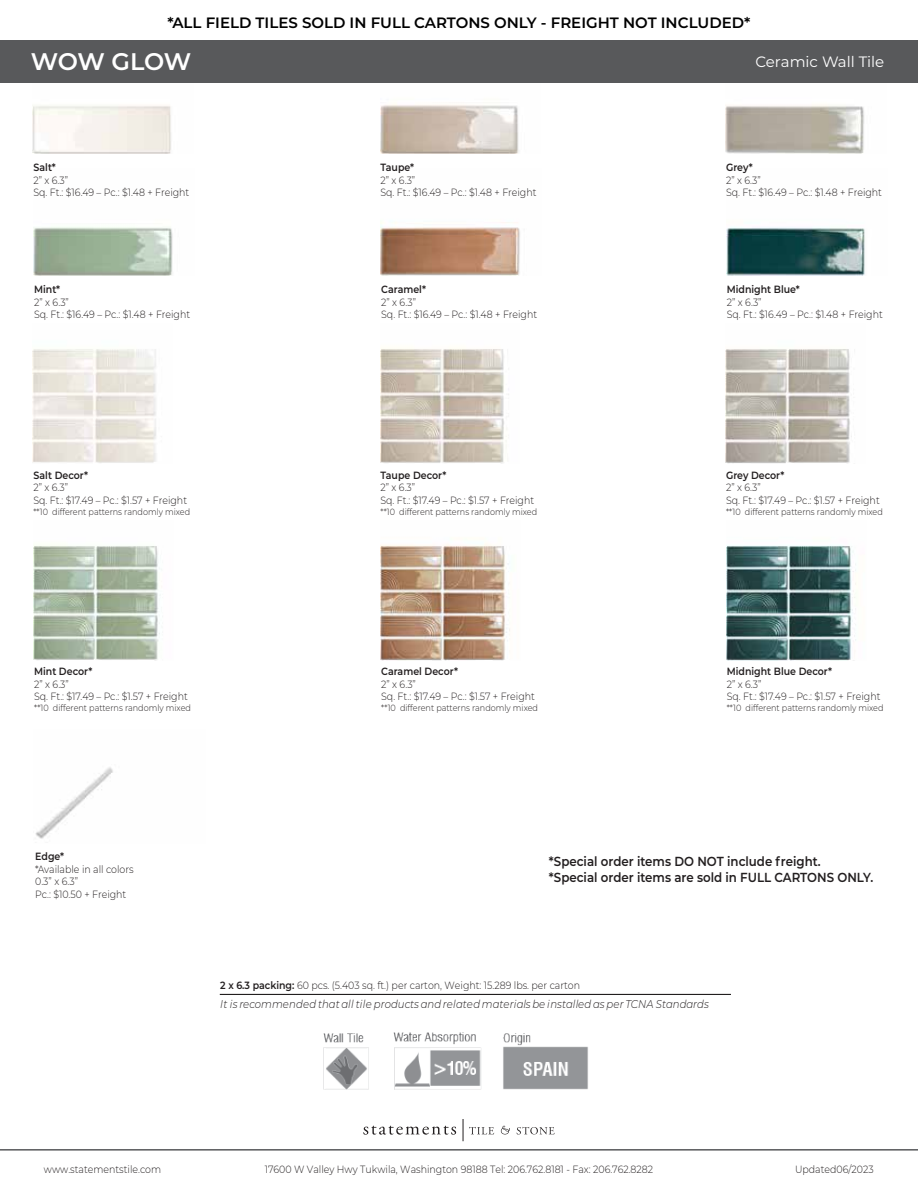
<style>
.page{position:relative;width:918px;height:1188px;background:#fff}
.page>*{position:absolute;margin:0;border:0;box-sizing:border-box;transform-origin:0 0}
.t1{font:600 24px "Montserrat";letter-spacing:-.02em;color:#fff}
.t2{font:600 15px "Montserrat";color:#000}
.t3{font:15px "Montserrat";color:#fff}
.t4{font:600 13.05px/15.8px "Montserrat";color:#231f20;scale:.9 1}
.t5{font:italic 300 11.25px "Montserrat";letter-spacing:.005em;color:#231f20;scale:.9 1}
.t6{font:300 10.5px/12.6px "Montserrat";color:#231f20;scale:.9 1}
.t7{font:600 10.5px "Montserrat";color:#231f20;scale:.9 1}
.t8{font:300 9px "Montserrat";color:#231f20;scale:.9 1}
.s1{font-weight:600}
</style>
<div class="page">
<img style="left:381px;top:222px;width:139px;height:54px">
<img style="left:726px;top:227px;width:139px;height:49px">
<img style="left:34px;top:227px;width:139px;height:49px">
<img style="left:380px;top:104px;width:139px;height:50px">
<img style="left:726px;top:105px;width:138px;height:49px">
<img style="left:33px;top:105px;width:138px;height:49px">
<img style="left:33px;top:349px;width:123px;height:114px">
<img style="left:35px;top:767px;width:78px;height:72px">
<div style="left:0;top:40px;width:918px;height:43px;background:#58595b"></div>
<hr style="left:0;top:1149px;width:918px;height:2px;background:#58595b">
<svg style="left:363px;top:1126px;width:93px;height:9px"></svg>
<svg style="left:501px;top:1126px;width:9px;height:8px"></svg>
<svg style="left:517px;top:1127px;width:38px;height:7px"></svg>
<svg style="left:463px;top:1119px;width:31px;height:22px"></svg>
<img style="left:380px;top:348px;width:129px;height:116px">
<img style="left:726px;top:349px;width:126px;height:115px">
<img style="left:34px;top:545px;width:126px;height:115px">
<img style="left:381px;top:543px;width:129px;height:117px">
<img style="left:726px;top:545px;width:130px;height:115px">
<hr style="left:220px;top:994px;width:511px;height:1px;background:#221f1f">
<img style="left:323px;top:1032px;width:265px;height:58px">
<h2 class="t2" style="left:168px;top:12px;width:584px">*ALL FIELD TILES SOLD IN FULL CARTONS ONLY - FREIGHT NOT INCLUDED*</h2>
<h1 class="t1" style="left:31px;top:44px;width:162px">WOW GLOW</h1>
<h2 class="t3" style="left:755px;top:51px;width:130px">Ceramic Wall Tile</h2>
<p class="t7" style="left:33px;top:160px;width:26px">Salt*</p>
<p class="t6" style="left:33px;top:173px;width:175px">2” x 6.3”<br>Sq. Ft.: $16.49 – Pc.: $1.48 + Freight</p>
<p class="t7" style="left:380px;top:160px;width:39px">Taupe*</p>
<p class="t6" style="left:380px;top:173px;width:175px">2” x 6.3”<br>Sq. Ft.: $16.49 – Pc.: $1.48 + Freight</p>
<p class="t7" style="left:726px;top:160px;width:31px">Grey*</p>
<p class="t6" style="left:726px;top:173px;width:175px">2” x 6.3”<br>Sq. Ft.: $16.49 – Pc.: $1.48 + Freight</p>
<p class="t7" style="left:34px;top:282px;width:30px">Mint*</p>
<p class="t6" style="left:34px;top:296px;width:175px">2” x 6.3”<br>Sq. Ft.: $16.49 – Pc.: $1.48 + Freight</p>
<p class="t7" style="left:381px;top:282px;width:51px">Caramel*</p>
<p class="t6" style="left:381px;top:296px;width:175px">2” x 6.3”<br>Sq. Ft.: $16.49 – Pc.: $1.48 + Freight</p>
<p class="t7" style="left:727px;top:282px;width:83px">Midnight Blue*</p>
<p class="t6" style="left:727px;top:296px;width:175px">2” x 6.3”<br>Sq. Ft.: $16.49 – Pc.: $1.48 + Freight</p>
<p class="t7" style="left:33px;top:468px;width:62px">Salt Decor*</p>
<p class="t6" style="left:33px;top:481px;width:172px">2” x 6.3”<br>Sq. Ft.: $17.49 – Pc.: $1.57 + Freight</p>
<p class="t8" style="left:33px;top:506px;width:176px">**10 different patterns randomly mixed</p>
<p class="t7" style="left:380px;top:468px;width:75px">Taupe Decor*</p>
<p class="t6" style="left:380px;top:481px;width:172px">2” x 6.3”<br>Sq. Ft.: $17.49 – Pc.: $1.57 + Freight</p>
<p class="t8" style="left:380px;top:506px;width:176px">**10 different patterns randomly mixed</p>
<p class="t7" style="left:726px;top:468px;width:66px">Grey Decor*</p>
<p class="t6" style="left:726px;top:481px;width:172px">2” x 6.3”<br>Sq. Ft.: $17.49 – Pc.: $1.57 + Freight</p>
<p class="t8" style="left:726px;top:506px;width:176px">**10 different patterns randomly mixed</p>
<p class="t7" style="left:34px;top:664px;width:66px">Mint Decor*</p>
<p class="t6" style="left:34px;top:677px;width:172px">2” x 6.3”<br>Sq. Ft.: $17.49 – Pc.: $1.57 + Freight</p>
<p class="t8" style="left:34px;top:702px;width:176px">**10 different patterns randomly mixed</p>
<p class="t7" style="left:381px;top:664px;width:87px">Caramel Decor*</p>
<p class="t6" style="left:381px;top:677px;width:172px">2” x 6.3”<br>Sq. Ft.: $17.49 – Pc.: $1.57 + Freight</p>
<p class="t8" style="left:381px;top:702px;width:176px">**10 different patterns randomly mixed</p>
<p class="t7" style="left:727px;top:664px;width:119px">Midnight Blue Decor*</p>
<p class="t6" style="left:727px;top:677px;width:172px">2” x 6.3”<br>Sq. Ft.: $17.49 – Pc.: $1.57 + Freight</p>
<p class="t8" style="left:727px;top:702px;width:176px">**10 different patterns randomly mixed</p>
<p class="t7" style="left:35px;top:849px;width:34px">Edge*</p>
<p class="t6" style="left:35px;top:862px;width:111px">*Available in all colors<br>0.3” x 6.3”<br>Pc.: $10.50 + Freight</p>
<p class="t4" style="left:549px;top:853px;width:362px">*Special order items DO NOT include freight.<br>*Special order items are sold in FULL CARTONS ONLY.</p>
<p class="t6" style="left:220px;top:979px;width:401px"><span class="s1">2 x 6.3 packing:</span> 60 pcs. (5.403 sq. ft.) per carton, Weight: 15.289 lbs. per carton</p>
<p class="t5" style="left:220px;top:996px;width:544px">It is recommended that all tile products and related materials be installed as per TCNA Standards</p>
<p class="t6" style="left:44px;top:1162px;width:132px">www.statementstile.com</p>
<p class="t6" style="left:265px;top:1163px;width:433px">17600 W Valley Hwy Tukwila, Washington 98188 Tel: 206.762.8181 - Fax: 206.762.8282</p>
<p class="t6" style="left:795px;top:1162px;width:89px">Updated06/2023</p>
</div>
